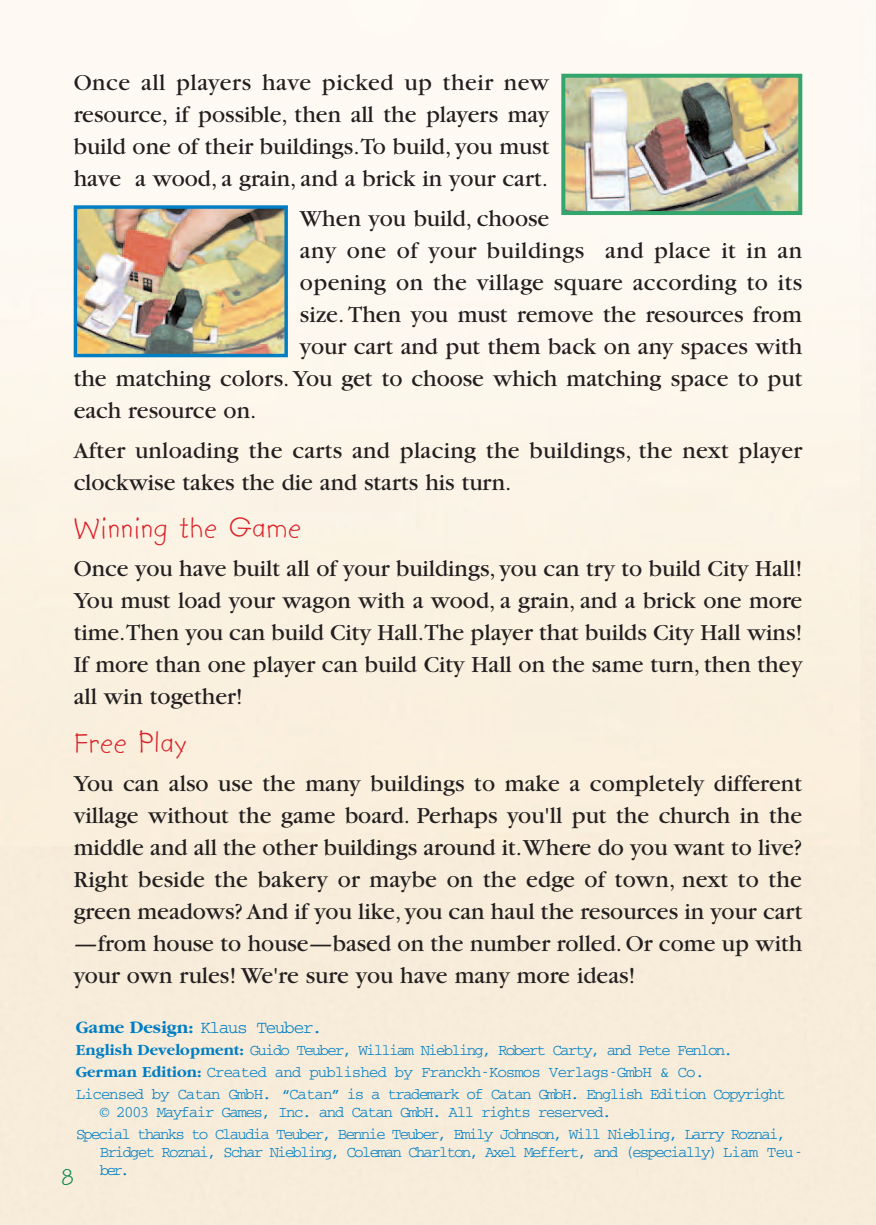
<style>
.page{position:relative;width:876px;height:1225px;background:#fff}
.page>*{position:absolute;margin:0;border:0;box-sizing:border-box;transform-origin:0 0}
.t1{font:32px "Kidprint";letter-spacing:.04em;color:#da2128}
.t2{font:28px "Kidprint";color:#008447}
.t3{font:24px/32px "Garamond";color:#231f20;text-align:justify}
.t4{font:24px "Garamond";letter-spacing:.02em;color:#231f20}
.t5{font:18px "Courier";letter-spacing:-.085em;color:#007ec4}
.t6{font:16px/22px "Courier";letter-spacing:-.12em;color:#007ec4}
.s1{font-family:"Garamond";font-weight:700}
</style>
<div class="page">
<img style="left:78px;top:209px;width:206px;height:144px">
<div style="left:74px;top:205px;width:214px;height:152px;border:3px solid #007ec4"></div>
<img style="left:566px;top:79px;width:231px;height:131px">
<div style="left:561px;top:74px;width:241px;height:141px;border:4px solid #33a56d"></div>
<p class="t3" style="left:74px;top:68px;width:477px">Once all players have picked up their new resource, if possible, then all the players may build one of their buildings.To build, you must have a wood, a grain, and a brick in your cart.</p>
<p class="t3" style="left:300px;top:204px;width:251px">When you build, choose</p>
<p class="t4" style="left:300px;top:242px;width:504px">any one of your buildings and place it in an</p>
<p class="t3" style="left:300px;top:268px;width:504px">opening on the village square according to its</p>
<p class="t3" style="left:300px;top:300px;width:503px">size. Then you must remove the resources from</p>
<p class="t3" style="left:300px;top:332px;width:504px">your cart and put them back on any spaces with</p>
<p class="t3" style="left:74px;top:364px;width:730px">the matching colors. You get to choose which matching space to put</p>
<p class="t3" style="left:74px;top:396px;width:184px">each resource on.</p>
<p class="t3" style="left:74px;top:436px;width:730px">After unloading the carts and placing the buildings, the next player clockwise takes the die and starts his turn.</p>
<h1 class="t1" style="left:74px;top:508px;width:228px">Winning the Game</h1>
<p class="t3" style="left:74px;top:555px;width:730px">Once you have built all of your buildings, you can try to build City Hall!<br>You must load your wagon with a wood, a grain, and a brick one more time.Then you can build City Hall.The player that builds City Hall wins!<br>If more than one player can build City Hall on the same turn, then they all win together!</p>
<h1 class="t1" style="left:74px;top:723px;width:114px">Free Play</h1>
<p class="t3" style="left:74px;top:769px;width:730px">You can also use the many buildings to make a completely different village without the game board. Perhaps you'll put the church in the middle and all the other buildings around it.Where do you want to live?<br>Right beside the bakery or maybe on the edge of town, next to the green meadows? And if you like, you can haul the resources in your cart —from house to house—based on the number rolled. Or come up with your own rules! We're sure you have many more ideas!</p>
<p class="t5" style="left:76px;top:1021px;width:249px"><span class="s1">Game Design:</span> Klaus Teuber.</p>
<p class="t6" style="left:76px;top:1040px;width:712px"><span class="s1">English Development:</span> Guido Teuber, William Niebling, Robert Carty, and Pete Fenlon.<br><span class="s1">German Edition:</span> Created and published by Franckh-Kosmos Verlags-GmbH &amp; Co.<br>Licensed by Catan GmbH. “Catan” is a trademark of Catan GmbH. English Edition Copyright</p>
<p class="t6" style="left:76px;top:1102px;width:712px;text-indent:24px">© 2003 Mayfair Games, Inc. and Catan GmbH. All rights reserved.<br>Special thanks to Claudia Teuber, Bennie Teuber, Emily Johnson, Will Niebling, Larry Roznai,</p>
<p class="t6" style="left:100px;top:1144px;width:705px;line-height:18px">Bridget Roznai, Schar Niebling, Coleman Charlton, Axel Meffert, and (especially) Liam Teu&shy;ber.</p>
<p class="t2" style="left:62px;top:1158px;width:13px">8</p>
</div>
